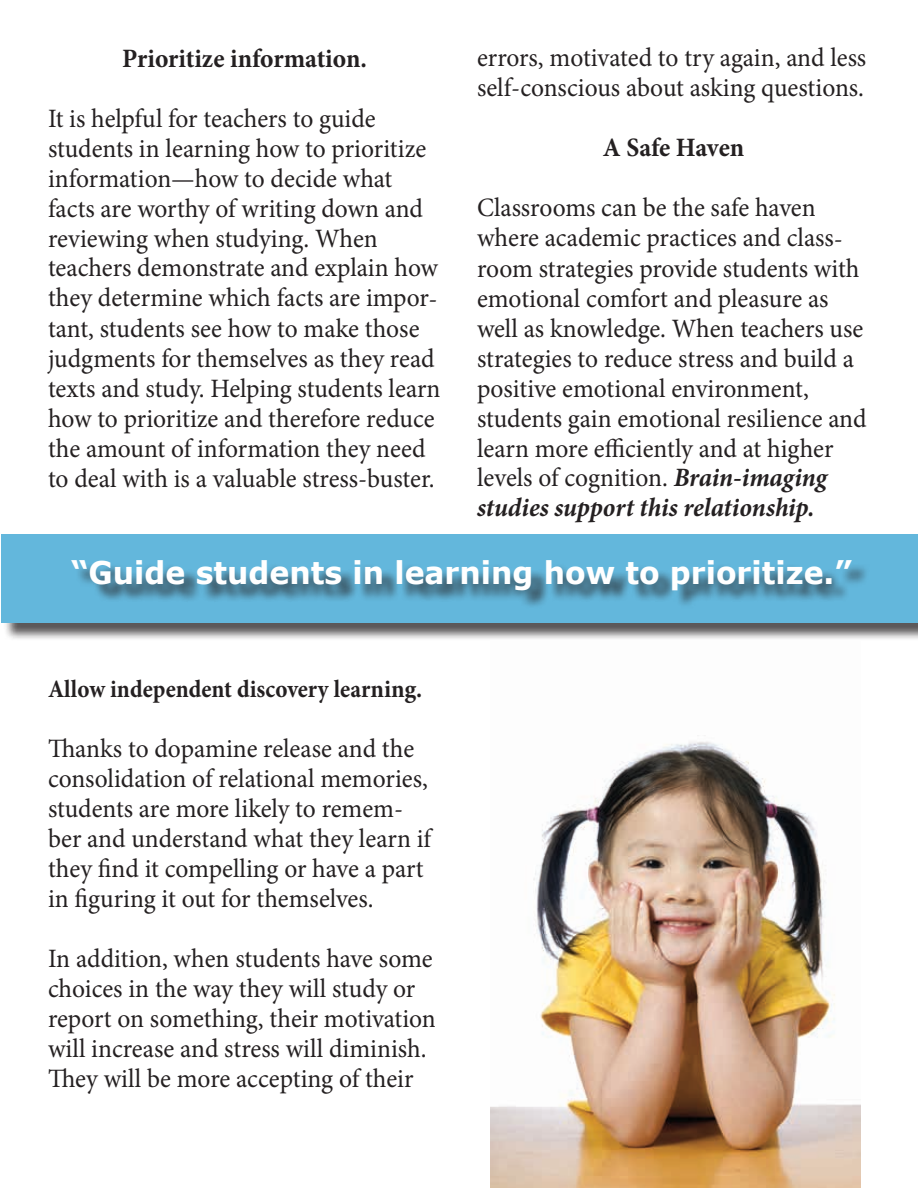
<style>
.page{position:relative;width:918px;height:1188px;background:#fff}
.page>*{position:absolute;margin:0;border:0;box-sizing:border-box;transform-origin:0 0}
.t1{font:700 31.2px "Verdana";color:#fff;scale:.96 1}
.t2{font:26.55px/30px "Minion Pro";color:#242021;scale:.96 1}
.t3{font:700 26.55px "Minion Pro";letter-spacing:-.005em;color:#242021;scale:.96 1}
.t4{font:700 24.9px "Minion Pro";color:#242021;scale:.92 1}
.s1{font-weight:700;font-style:italic}
</style>
<div class="page">
<div style="left:3px;top:537px;width:915px;height:104px;background:#242021;opacity:.75"></div>
<div style="left:1px;top:534px;width:917px;height:89px;background:#63b7dc"></div>
<div style="left:75px;top:562px;width:795px;height:47px;background:#242021;opacity:.75"></div>
<img style="left:490px;top:640px;width:371px;height:548px">
<p class="t3" style="left:122px;top:39px;width:257px">Prioritize information.</p>
<p class="t2" style="left:48px;top:103px;width:410px">It is helpful for teachers to guide students in learning how to prioritize information—how to decide what facts are worthy of writing down and reviewing when studying. When teachers demonstrate and explain how they determine which facts are impor&shy;tant, students see how to make those judgments for themselves as they read texts and study. Helping students learn how to prioritize and therefore reduce the amount of information they need to deal with is a valuable stress-buster.</p>
<p class="t2" style="left:477px;top:43px;width:407px">errors, motivated to try again, and less self-conscious about asking questions.</p>
<p class="t3" style="left:603px;top:129px;width:149px">A Safe Haven</p>
<p class="t2" style="left:477px;top:193px;width:407px">Classrooms can be the safe haven where academic practices and class&shy;room strategies provide students with emotional comfort and pleasure as well as knowledge. When teachers use strategies to reduce stress and build a positive emotional environment, students gain emotional resilience and learn more efficiently and at higher levels of cognition. <span class="s1">Brain-imaging studies support this relationship.</span></p>
<p class="t1" style="left:71px;top:550px;width:815px">“Guide students in learning how to prioritize.”</p>
<p class="t4" style="left:48px;top:671px;width:408px">Allow independent discovery learning.</p>
<p class="t2" style="left:48px;top:733px;width:401px">Thanks to dopamine release and the consolidation of relational memories, students are more likely to remem&shy;ber and understand what they learn if they find it compelling or have a part in figuring it out for themselves.</p>
<p class="t2" style="left:48px;top:943px;width:406px">In addition, when students have some choices in the way they will study or report on something, their motivation will increase and stress will diminish.<br>They will be more accepting of their</p>
</div>
